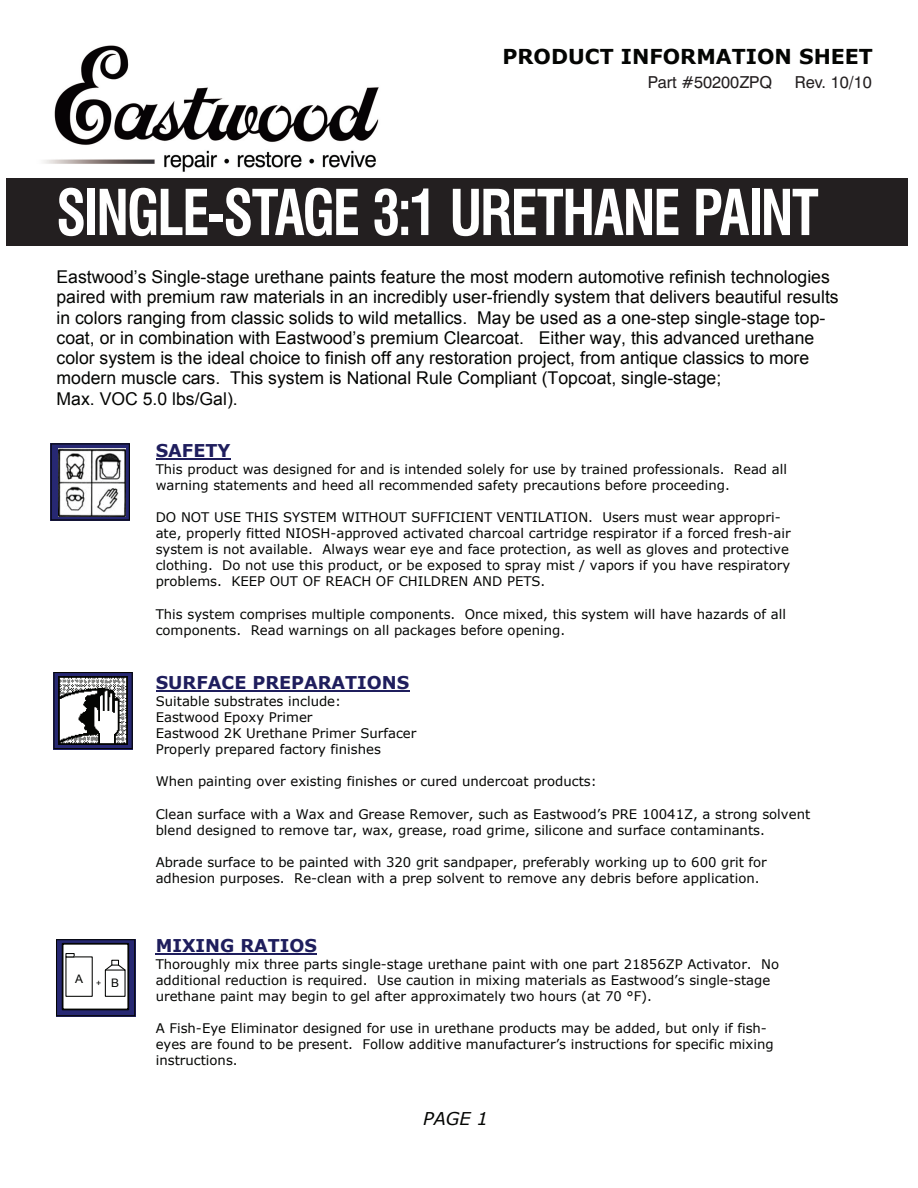
<style>
.page{position:relative;width:918px;height:1188px;background:#fff}
.page>*{position:absolute;margin:0;border:0;box-sizing:border-box;transform-origin:0 0}
.t1{font:700 condensed 61.5px "Swiss 721 BT";letter-spacing:-.04em;color:#fff;scale:.9 1}
.t2{font:700 20.55px "Verdana";color:#040503}
.t3{font:17.7px/20.2px "Arial";color:#040503}
.t4{font:700 17.7px "Verdana";color:#1f1e5d}
.t5{font:17.7px "Verdana";color:#040503}
.t6{font:italic 17.7px "Verdana";color:#040503}
.t7{font:16.5px "Swiss 721 BT";color:#231f20}
.t8{font:13.2px/16px "Verdana";color:#040503}
.t9{font:11.7px "Arial";color:#040503}
.s1{font-size:8.7px}
</style>
<div class="page">
<svg style="left:51px;top:443px;width:79px;height:78px;background:#27285b"></svg>
<svg style="left:53px;top:672px;width:80px;height:77px"></svg>
<hr style="left:156px;top:458px;width:74px;height:2px;background:#1f1e5d">
<hr style="left:156px;top:690px;width:253px;height:2px;background:#1f1e5d">
<hr style="left:156px;top:953px;width:161px;height:2px;background:#1f1e5d">
<img style="left:59px;top:676px;width:68px;height:69px">
<img style="left:59px;top:449px;width:67px;height:67px">
<svg style="left:56px;top:939px;width:79px;height:77px"></svg>
<div style="left:65px;top:953px;width:10px;height:4px;border:1px solid #040503"></div>
<img style="left:43px;top:45px;width:336px;height:127px">
<div style="left:6px;top:178px;width:901px;height:68px;background:#231f20"></div>
<h2 class="t2" style="left:502px;top:44px;width:372px">PRODUCT INFORMATION SHEET</h2>
<h3 class="t5" style="left:775px;top:69px;width:100px">Sept. 2007</h3>
<p class="t7" style="left:648px;top:76px;width:126px">Part #50200ZPQ</p>
<p class="t7" style="left:795px;top:76px;width:78px">Rev. 10/10</p>
<h1 class="t1" style="left:56px;top:187px;width:849px">SINGLE-STAGE 3:1 URETHANE PAINT</h1>
<p class="t3" style="left:57px;top:267px;width:784px">Eastwood’s Single-stage urethane paints feature the most modern automotive refinish technologies paired with premium raw materials in an incredibly user-friendly system that delivers beautiful results in colors ranging from classic solids to wild metallics. May be used as a one-step single-stage top&shy;coat, or in combination with Eastwood’s premium Clearcoat. Either way, this advanced urethane color system is the ideal choice to finish off any restoration project, from antique classics to more modern muscle cars. This system is National Rule Compliant (Topcoat, single-stage;<br>Max. VOC 5.0 lbs/Gal).</p>
<h3 class="t4" style="left:156px;top:439px;width:76px">SAFETY</h3>
<p class="t8" style="left:156px;top:461px;width:633px">This product was designed for and is intended solely for use by trained professionals. Read all warning statements and heed all recommended safety precautions before proceeding.</p>
<p class="t8" style="left:156px;top:509px;width:636px">DO NOT USE THIS SYSTEM WITHOUT SUFFICIENT VENTILATION. Users must wear appropri&shy;ate, properly fitted NIOSH-approved activated charcoal cartridge respirator if a forced fresh-air system is not available. Always wear eye and face protection, as well as gloves and protective clothing. Do not use this product, or be exposed to spray mist / vapors if you have respiratory problems. KEEP OUT OF REACH OF CHILDREN AND PETS.</p>
<p class="t8" style="left:156px;top:605px;width:632px">This system comprises multiple components. Once mixed, this system will have hazards of all components. Read warnings on all packages before opening.</p>
<h3 class="t4" style="left:156px;top:671px;width:255px">SURFACE PREPARATIONS</h3>
<p class="t8" style="left:156px;top:693px;width:262px">Suitable substrates include:<br>Eastwood Epoxy Primer<br>Eastwood 2K Urethane Primer Surfacer<br>Properly prepared factory finishes</p>
<p class="t8" style="left:156px;top:773px;width:443px">When painting over existing finishes or cured undercoat products:</p>
<p class="t8" style="left:156px;top:805px;width:656px">Clean surface with a Wax and Grease Remover, such as Eastwood’s PRE 10041Z, a strong solvent blend designed to remove tar, wax, grease, road grime, silicone and surface contaminants.</p>
<p class="t8" style="left:156px;top:853px;width:613px">Abrade surface to be painted with 320 grit sandpaper, preferably working up to 600 grit for adhesion purposes. Re-clean with a prep solvent to remove any debris before application.</p>
<p class="t9" style="left:75px;top:974px;width:46px">A <span class="s1">+</span>B</p>
<h3 class="t4" style="left:156px;top:934px;width:163px">MIXING RATIOS</h3>
<p class="t8" style="left:156px;top:955px;width:625px">Thoroughly mix three parts single-stage urethane paint with one part 21856ZP Activator. No additional reduction is required. Use caution in mixing materials as Eastwood’s single-stage urethane paint may begin to gel after approximately two hours (at 70 °F).</p>
<p class="t8" style="left:156px;top:1020px;width:619px">A Fish-Eye Eliminator designed for use in urethane products may be added, but only if fish&shy;eyes are found to be present. Follow additive manufacturer’s instructions for specific mixing instructions.</p>
<h3 class="t6" style="left:423px;top:1107px;width:66px">PAGE 1</h3>
</div>
